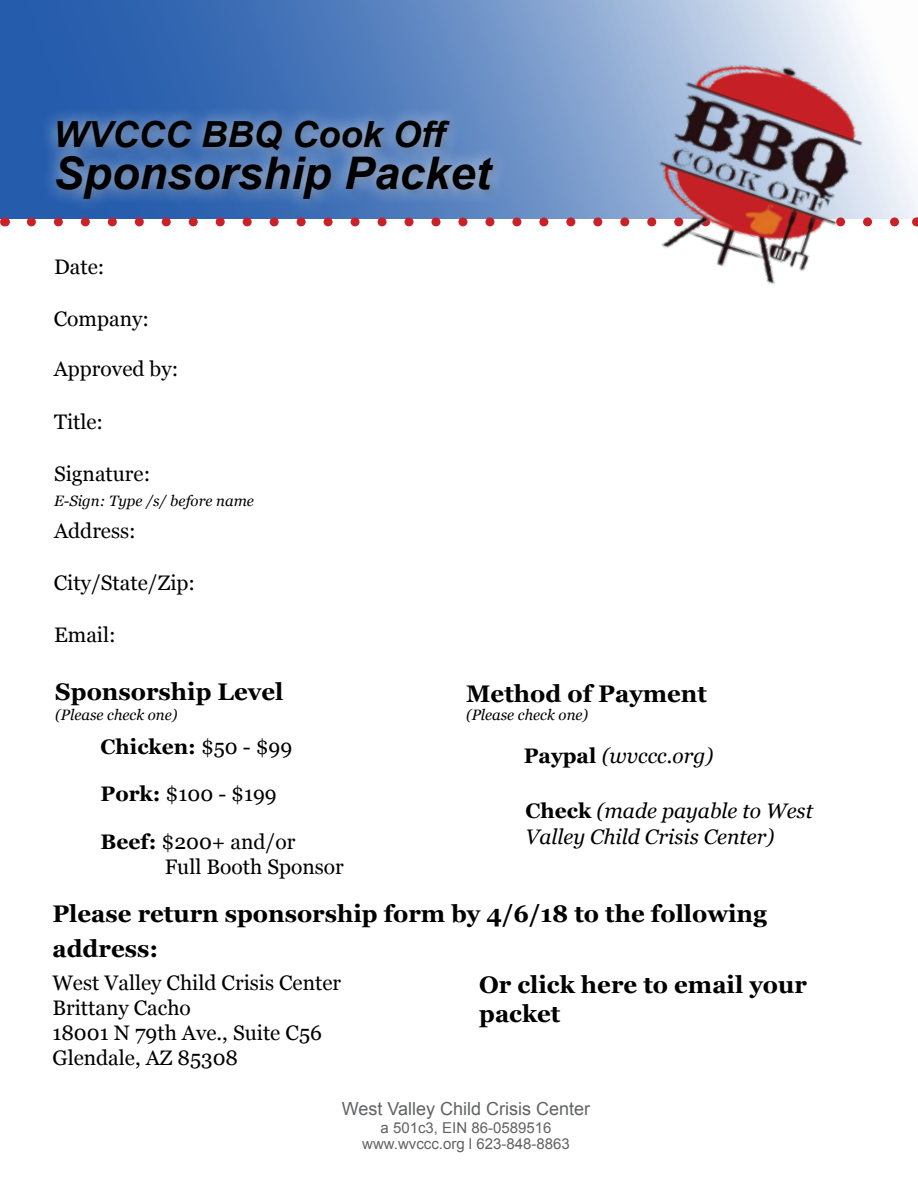
<style>
.page{position:relative;width:918px;height:1188px;background:#fff}
.page>*{position:absolute;margin:0;border:0;box-sizing:border-box;transform-origin:0 0}
.t1{font:italic 700 45px "Arial";color:#000}
.t2{font:italic 700 36px "Arial";color:#000}
.t3{font:700 24px/34.5px "Georgia";color:#000}
.t4{font:21px/25.2px "Georgia";color:#000}
.t5{font:italic 21px/25.2px "Georgia";color:#000}
.t6{font:700 21px "Georgia";color:#000}
.t7{font:18px "Arial";color:#616264}
.t8{font:italic 15px "Georgia";color:#000}
.t9{font:15px/16.5px "Arial";color:#616264;text-align:center}
.s1{font-weight:700;font-style:normal}
.s2{font-weight:400}
.s3{font-weight:700}
</style>
<div class="page">
<svg style="left:0;top:0;width:918px;height:219px;background:#698ec5"></svg>
<div style="left:41px;top:105px;width:468px;height:110px;background:#fff;opacity:.74"></div>
<svg style="left:31px;top:217px;width:872px;height:9px"></svg>
<img style="left:621px;top:33px;width:263px;height:252px">
<h2 class="t2" style="left:54px;top:110px;width:393px">WVCCC BBQ Cook Off</h2>
<h1 class="t1" style="left:54px;top:143px;width:438px">Sponsorship Packet</h1>
<p class="t4" style="left:54px;top:255px;width:52px">Date:</p>
<p class="t4" style="left:54px;top:307px;width:97px">Company:</p>
<p class="t4" style="left:54px;top:357px;width:126px">Approved by:</p>
<p class="t4" style="left:54px;top:410px;width:51px">Title:</p>
<p class="t4" style="left:54px;top:462px;width:98px">Signature:</p>
<p class="t8" style="left:54px;top:492px;width:201px">E-Sign: Type /s/ before name</p>
<p class="t4" style="left:54px;top:519px;width:83px">Address:</p>
<p class="t4" style="left:54px;top:571px;width:143px">City/State/Zip:</p>
<p class="t4" style="left:54px;top:623px;width:63px">Email:</p>
<p class="t3" style="left:55px;top:674px;width:230px">Sponsorship Level</p>
<p class="t3" style="left:466px;top:677px;width:243px">Method of Payment</p>
<p class="t8" style="left:466px;top:706px;width:124px">(Please check one)</p>
<p class="t5" style="left:524px;top:744px;width:191px"><span class="s1">Paypal</span> (wvccc.org)</p>
<p class="t5" style="left:526px;top:799px;width:289px"><span class="s1">Check</span> (made payable to West<br>Valley Child Crisis Center)</p>
<p class="t8" style="left:55px;top:705px;width:124px">(Please check one)</p>
<p class="t6" style="left:101px;top:734px;width:193px">Chicken: <span class="s2">$50 - $99</span></p>
<p class="t4" style="left:101px;top:781px;width:178px"><span class="s3">Pork:</span> $100 - $199</p>
<p class="t4" style="left:165px;top:830px;width:181px;text-indent:-64px"><span class="s3">Beef:</span> $200+ and/or<br>Full Booth Sponsor</p>
<p class="t3" style="left:52px;top:897px;width:716px">Please return sponsorship form by 4/6/18 to the following address:</p>
<p class="t4" style="left:52px;top:970px;width:290px">West Valley Child Crisis Center<br>Brittany Cacho<br>18001 N 79th Ave., Suite C56<br>Glendale, AZ 85308</p>
<p class="t3" style="left:479px;top:970px;width:329px;line-height:28.8px">Or click here to email your packet</p>
<p class="t7" style="left:342px;top:1097px;width:250px">West Valley Child Crisis Center</p>
<p class="t9" style="left:362px;top:1119px;width:209px">a 501c3, EIN 86-0589516 www.wvccc.org l 623-848-8863</p>
</div>
